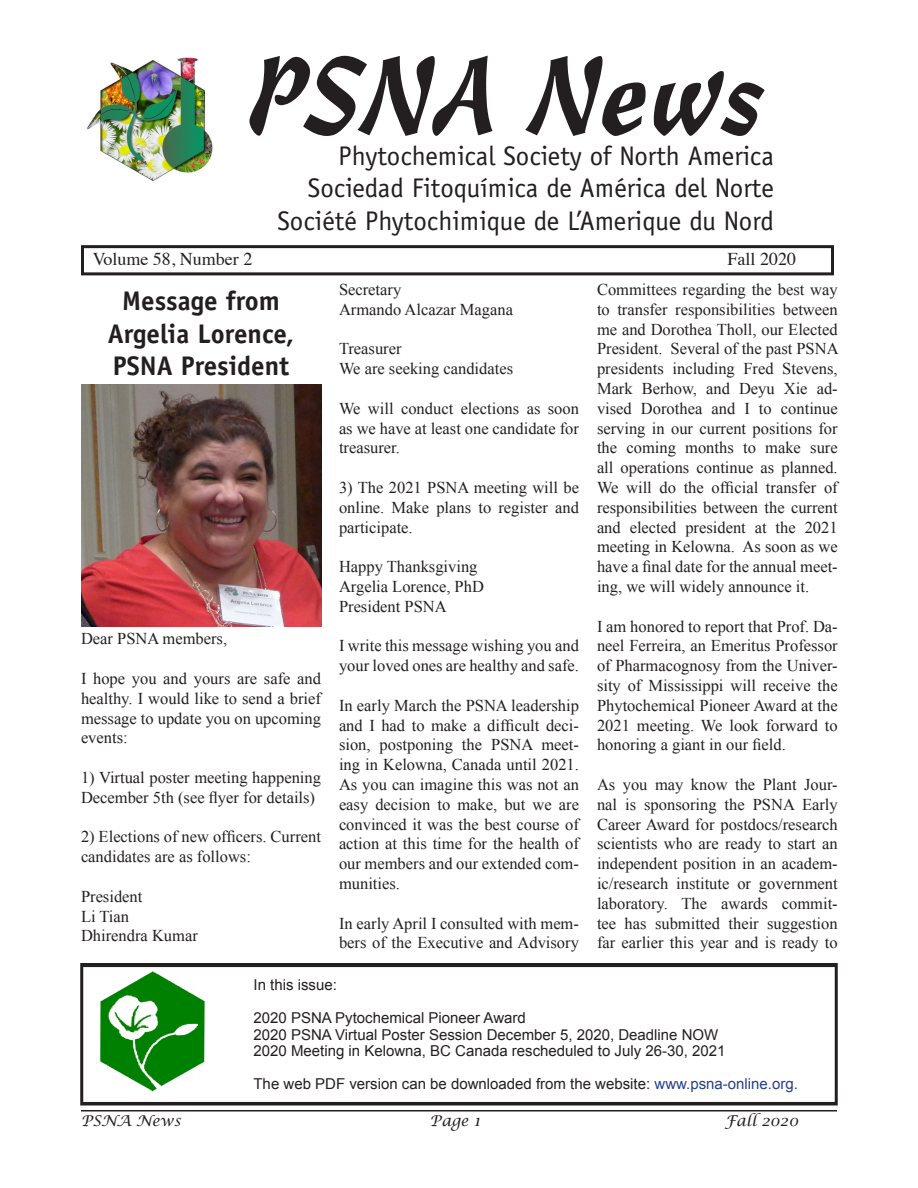
<style>
.page{position:relative;width:918px;height:1188px;background:#fff}
.page>*{position:absolute;margin:0;border:0;box-sizing:border-box;transform-origin:0 0}
.t1{font:108px "Freehand 471 BT";color:#231f20}
.t2{font:27px "Officina Sans";color:#231f20}
.Header_column{font:700 27px/32.4px "Officina Sans";color:#231f20;text-align:center}
.t3{font:18px "Times";color:#231f20}
.Body_text_PSNA{font:16.5px/19.8px "Times New Roman";color:#231f20;text-align:justify}
.Regular_Text_-_Arial{font:15px "Arial";color:#231f20}
.t4{font:italic 15px "Lucida Calligraphy";color:#231f20}
.s1{color:#253f8e}
</style>
<div class="page">
<hr style="left:81px;top:1110px;width:756px;height:2px;background:#231f20">
<img style="left:87px;top:58px;width:126px;height:123px">
<div style="left:81px;top:245px;width:753px;height:30px;border:3px solid #231f20"></div>
<div style="left:80px;top:963px;width:758px;height:143px;border:3px solid #231f20"></div>
<img style="left:100px;top:971px;width:105px;height:121px">
<img style="left:81px;top:384px;width:241px;height:242px">
<p class="t1" style="left:248px;top:32px;width:521px">PSNA News</p>
<p class="t2" style="left:338px;top:140px;width:437px">Phytochemical Society of North America</p>
<p class="t2" style="left:308px;top:172px;width:468px">Sociedad Fitoquímica de América del Norte</p>
<p class="t2" style="left:277px;top:205px;width:498px">Société Phytochimique de L’Amerique du Nord</p>
<p class="t3" style="left:93px;top:242px;width:161px">Volume 58, Number 2</p>
<p class="t3" style="left:728px;top:242px;width:70px">Fall 2020</p>
<p class="Header_column" style="left:108px;top:285px;width:188px">Message from<br>Argelia Lorence,<br>PSNA President</p>
<p class="Body_text_PSNA" style="left:597px;top:279px;width:243px">Committees regarding the best way to transfer responsibilities between me and Dorothea Tholl, our Elected President. Several of the past PSNA presidents including Fred Stevens, Mark Berhow, and Deyu Xie ad&shy;vised Dorothea and I to continue serving in our current positions for the coming months to make sure all operations continue as planned.<br>We will do the official transfer of responsibilities between the current and elected president at the 2021 meeting in Kelowna. As soon as we have a final date for the annual meet&shy;ing, we will widely announce it.</p>
<p class="Body_text_PSNA" style="left:597px;top:616px;width:242px">I am honored to report that Prof. Da&shy;neel Ferreira, an Emeritus Professor of Pharmacognosy from the Univer&shy;sity of Mississippi will receive the Phytochemical Pioneer Award at the 2021 meeting. We look forward to honoring a giant in our field.</p>
<p class="Body_text_PSNA" style="left:597px;top:774px;width:242px">As you may know the Plant Jour&shy;nal is sponsoring the PSNA Early Career Award for postdocs/research scientists who are ready to start an independent position in an academ&shy;ic/research institute or government laboratory. The awards commit&shy;tee has submitted their suggestion far earlier this year and is ready to</p>
<p class="Body_text_PSNA" style="left:339px;top:279px;width:64px">Secretary</p>
<p class="Body_text_PSNA" style="left:339px;top:299px;width:176px">Armando Alcazar Magana</p>
<p class="Body_text_PSNA" style="left:339px;top:339px;width:64px">Treasurer</p>
<p class="Body_text_PSNA" style="left:339px;top:358px;width:176px">We are seeking candidates</p>
<p class="Body_text_PSNA" style="left:339px;top:398px;width:242px">We will conduct elections as soon as we have at least one candidate for treasurer.</p>
<p class="Body_text_PSNA" style="left:339px;top:477px;width:242px">3) The 2021 PSNA meeting will be online. Make plans to register and participate.</p>
<p class="Body_text_PSNA" style="left:339px;top:556px;width:140px">Happy Thanksgiving</p>
<p class="Body_text_PSNA" style="left:339px;top:576px;width:146px">Argelia Lorence, PhD</p>
<p class="Body_text_PSNA" style="left:339px;top:596px;width:109px">President PSNA</p>
<p class="Body_text_PSNA" style="left:339px;top:636px;width:241px">I write this message wishing you and your loved ones are healthy and safe.</p>
<p class="Body_text_PSNA" style="left:339px;top:695px;width:242px">In early March the PSNA leadership and I had to make a difficult deci&shy;sion, postponing the PSNA meet&shy;ing in Kelowna, Canada until 2021.<br>As you can imagine this was not an easy decision to make, but we are convinced it was the best course of action at this time for the health of our members and our extended com&shy;munities.</p>
<p class="Body_text_PSNA" style="left:339px;top:913px;width:241px">In early April I consulted with mem&shy;bers of the Executive and Advisory</p>
<p class="Body_text_PSNA" style="left:81px;top:629px;width:148px">Dear PSNA members,</p>
<p class="Body_text_PSNA" style="left:81px;top:668px;width:242px">I hope you and yours are safe and healthy. I would like to send a brief message to update you on upcoming events:</p>
<p class="Body_text_PSNA" style="left:81px;top:767px;width:242px">1) Virtual poster meeting happening<br>December 5th (see flyer for details)</p>
<p class="Body_text_PSNA" style="left:81px;top:827px;width:242px">2) Elections of new officers. Current candidates are as follows:</p>
<p class="Body_text_PSNA" style="left:81px;top:886px;width:63px">President</p>
<p class="Body_text_PSNA" style="left:81px;top:906px;width:50px">Li Tian</p>
<p class="Body_text_PSNA" style="left:81px;top:926px;width:118px">Dhirendra Kumar</p>
<p class="Regular_Text_-_Arial" style="left:254px;top:975px;width:85px">In this issue:</p>
<p class="Regular_Text_-_Arial" style="left:254px;top:1008px;width:274px">2020 PSNA Pytochemical Pioneer Award</p>
<p class="Regular_Text_-_Arial" style="left:254px;top:1025px;width:466px">2020 PSNA Virtual Poster Session December 5, 2020, Deadline NOW</p>
<p class="Regular_Text_-_Arial" style="left:254px;top:1041px;width:473px">2020 Meeting in Kelowna, BC Canada rescheduled to July 26-30, 2021</p>
<p class="Regular_Text_-_Arial" style="left:254px;top:1074px;width:546px">The web PDF version can be downloaded from the website: <span class="s1">www.psna-online.org.</span></p>
<p class="t4" style="left:81px;top:1112px;width:101px">PSNA News</p>
<p class="t4" style="left:430px;top:1112px;width:52px">Page 1</p>
<p class="t4" style="left:725px;top:1112px;width:75px">Fall 2020</p>
</div>
